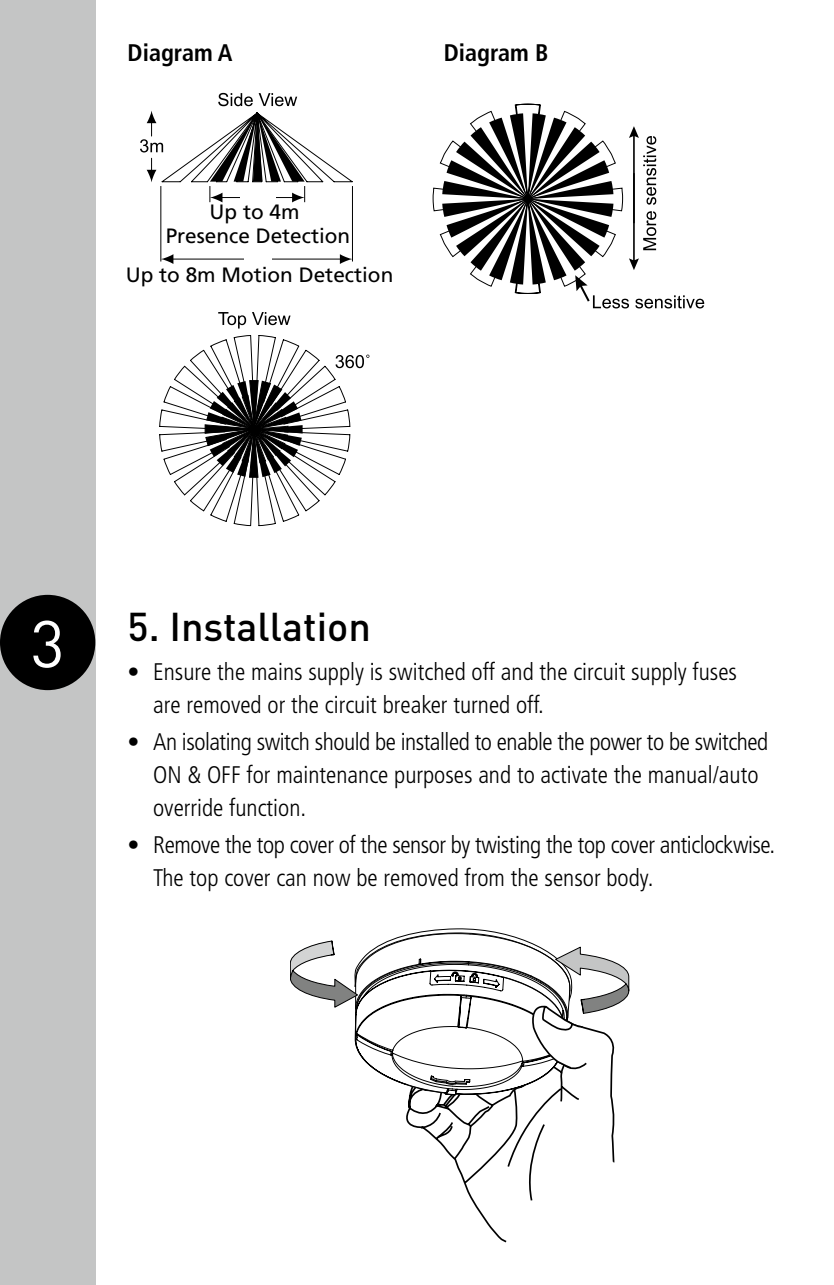
<style>
.page{position:relative;width:834px;height:1285px;background:#fff}
.page>*{position:absolute;margin:0;border:0;box-sizing:border-box;transform-origin:0 0}
.t1{font:65.1px "DINOT";color:#fff}
.t2{font:500 39.6px "DINOT";color:#000}
.t3{font:300 condensed 24px/33px "Frutiger LT";color:#000}
.t4{font:300 condensed 24px/33px "Frutiger LT";letter-spacing:-.02em;color:#000}
.t5{font:700 condensed 24px "Frutiger LT";color:#000}
.t6{font:20.7px/24.9px "Frutiger LT";color:#000;text-align:center}
</style>
<div class="page">
<div style="left:0;top:0;width:95px;height:1284px;background:#c4c5c5"></div>
<hr style="left:833px;top:0;width:1px;height:1284px;background:#c4c5c5">
<div style="left:0;top:594px;width:95px;height:96px;background:#000;border-radius:50%"></div>
<svg style="left:432px;top:103px;width:272px;height:205px"></svg>
<svg style="left:218px;top:312px;width:28px;height:16px"></svg>
<svg style="left:252px;top:312px;width:38px;height:13px"></svg>
<svg style="left:159px;top:335px;width:210px;height:191px"></svg>
<hr style="left:165px;top:258px;width:90px;height:1px;background:#000">
<hr style="left:270px;top:258px;width:78px;height:1px;background:#000">
<svg style="left:340px;top:254px;width:12px;height:10px"></svg>
<svg style="left:161px;top:254px;width:12px;height:10px"></svg>
<hr style="left:352px;top:186px;width:1px;height:75px;background:#000">
<hr style="left:160px;top:186px;width:1px;height:75px;background:#000">
<div style="left:244px;top:246px;width:27px;height:19px;background:#fff"></div>
<svg style="left:140px;top:93px;width:213px;height:109px"></svg>
<svg style="left:290px;top:928px;width:339px;height:313px"></svg>
<p class="t5" style="left:128px;top:38px;width:106px">Diagram A</p>
<p class="t5" style="left:443px;top:38px;width:106px">Diagram B</p>
<p class="t6" style="left:166px;top:199px;width:186px">Up to 4m<br>Presence Detection</p>
<p class="t6" style="left:126px;top:262px;width:269px">Up to 8m Motion Detection</p>
<h1 class="t1" style="left:31px;top:603px;width:36px">3</h1>
<h2 class="t2" style="left:128px;top:600px;width:245px">5. Installation</h2>
<p class="t3" style="left:153px;top:655px;width:585px;text-indent:-26px">• Ensure the mains supply is switched off and the circuit supply fuses are removed or the circuit breaker turned off.</p>
<p class="t3" style="left:153px;top:725px;width:616px;text-indent:-26px">• An isolating switch should be installed to enable the power to be switched<br>ON &amp; OFF for maintenance purposes and to activate the manual/auto override function.</p>
<p class="t4" style="left:153px;top:828px;width:623px;text-indent:-26px">• Remove the top cover of the sensor by twisting the top cover anticlockwise.<br>The top cover can now be removed from the sensor body.</p>
</div>
